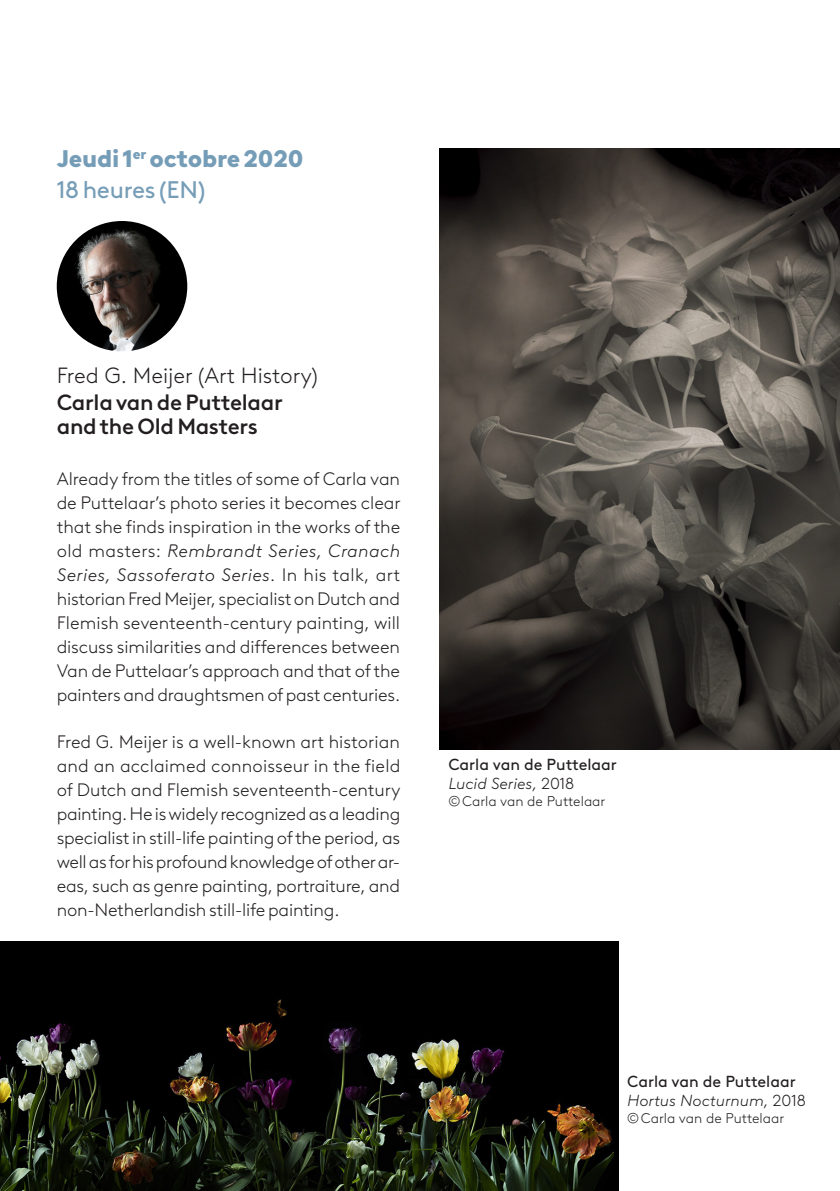
<style>
.page{position:relative;width:840px;height:1191px;background:#fff}
.page>*{position:absolute;margin:0;border:0;box-sizing:border-box;transform-origin:0 0}
.t1{font:900 24px "Brown LL";letter-spacing:-.01em;color:#769db7}
.t2{font:24px "Brown LL";letter-spacing:-.015em;color:#769db7}
.t3{font:500 22px/24px "Brown LL";letter-spacing:-.01em;color:#231f20}
.t4{font:300 22px "Brown LL";color:#231f20}
.t5{font:300 18px/24px "Brown LL";letter-spacing:-.015em;color:#231f20;text-align:justify}
.t6{font:16px "Brown LL";color:#231f20}
.t7{font:italic 300 16px "Brown LL";color:#231f20}
.t8{font:300 14px "Brown LL";color:#231f20}
.s1{font-style:italic}
.s2{font-style:normal}
</style>
<div class="page">
<img style="left:439px;top:149px;width:400px;height:600px">
<img style="left:0;top:941px;width:618px;height:250px">
<img style="left:57px;top:221px;width:130px;height:130px;border-radius:65px">
<p class="t1" style="left:57px;top:140px;width:248px">Jeudi 1<sup>er</sup> octobre 2020</p>
<h4 class="t2" style="left:57px;top:171px;width:150px">18 heures (EN)</h4>
<p class="t4" style="left:57px;top:359px;width:262px">Fred G. Meijer (Art History)</p>
<p class="t3" style="left:57px;top:388px;width:227px">Carla van de Puttelaar and the Old Masters</p>
<p class="t5" style="left:57px;top:466px;width:345px">Already from the titles of some of Carla van de Puttelaar’s photo series it becomes clear that she fnds inspiration in the works of the old masters: <span class="s1">Rembrandt Series, Cranach Series, Sassoferato Series.</span> In his talk, art historian Fred Meijer, specialist on Dutch and Flemish seventeenth-century painting, will discuss similarities and diferences between Van de Puttelaar’s approach and that of the painters and draughtsmen ofpast centuries.</p>
<p class="t5" style="left:57px;top:728px;width:345px">Fred G. Meijer is a well-known art historian and an acclaimed connoisseur in the feld of Dutch and Flemish seventeenth-century painting. He is widelyrecognized as a leading specialist in still-life painting ofthe period, as well as forhis profound knowledge ofotherar&shy;eas, such as genre painting, portraiture, and non-Netherlandish still-life painting.</p>
<p class="t6" style="left:448px;top:752px;width:170px">Carla van de Puttelaar</p>
<p class="t7" style="left:448px;top:771px;width:127px">Lucid Series, <span class="s2">2018</span></p>
<p class="t8" style="left:448px;top:790px;width:158px">© Carla van de Puttelaar</p>
<p class="t6" style="left:626px;top:1069px;width:170px">Carla van de Puttelaar</p>
<p class="t7" style="left:626px;top:1088px;width:180px">Hortus Nocturnum, <span class="s2">2018</span></p>
<p class="t8" style="left:626px;top:1108px;width:158px">© Carla van de Puttelaar</p>
</div>
